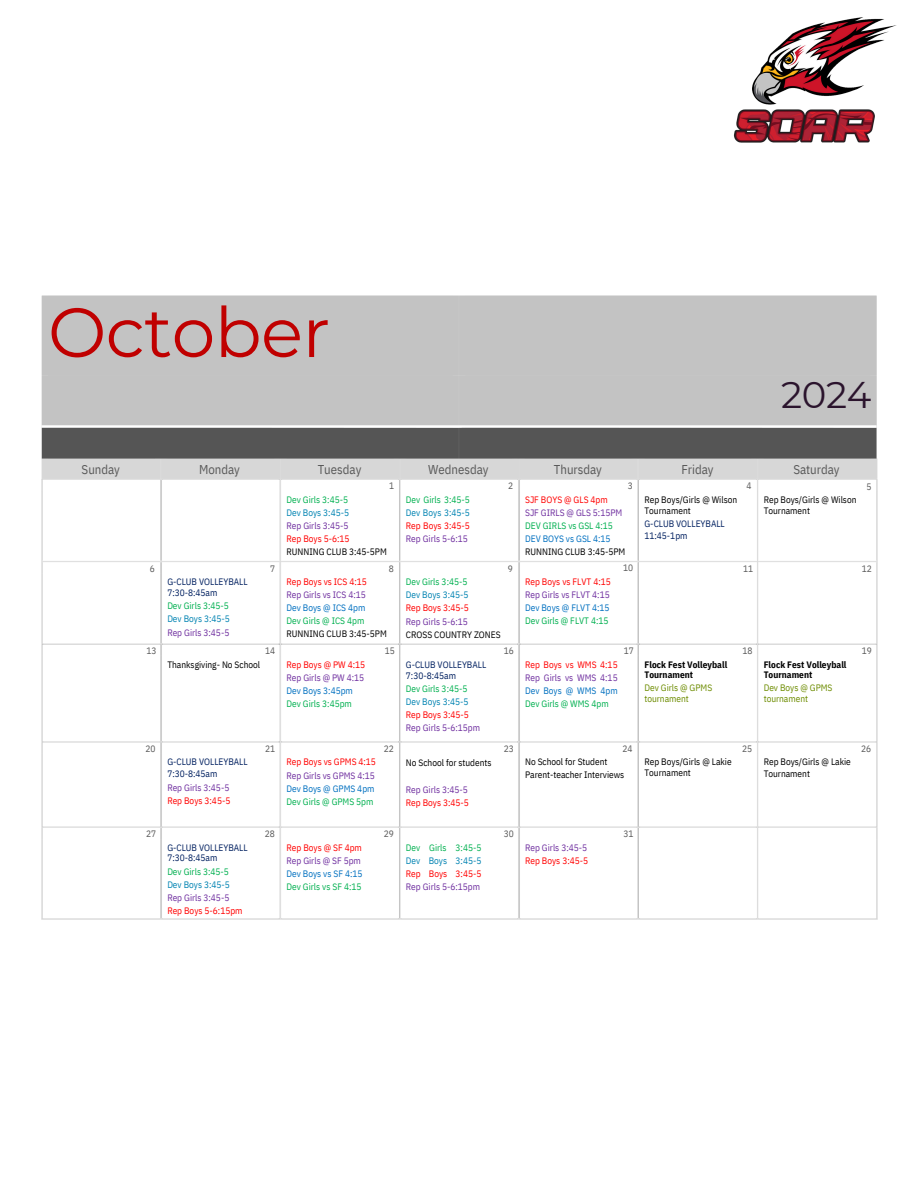
<style>
.page{position:relative;width:918px;height:1188px;background:#fff}
.page>*{position:absolute;margin:0;border:0;box-sizing:border-box;transform-origin:0 0}
.t1{font:69.6px "Montserrat";letter-spacing:-.01em;color:#c00000}
.t2{font:37.2px "Montserrat";color:#2b142d}
.t3{font:12.75px "IBM Plex Sans Cond";color:#595959}
.t4{font:9.3px/13px "IBM Plex Sans Cond";color:#000}
.t5{font:9.3px/13px "IBM Plex Sans Cond";color:#7030a0;text-align:justify}
.t6{font:9.3px/13px "IBM Plex Sans Cond";color:#00b050}
.t7{font:9.3px/10.5px "IBM Plex Sans Cond";color:#002060}
.t8{font:9.3px "IBM Plex Sans Cond";color:#f00}
.t9{font:700 9.3px/10.5px "IBM Plex Sans Cond";color:#000}
.t10{font:9.3px "IBM Plex Sans Cond";color:#595959}
.t11{font:9.3px "IBM Plex Sans Cond";color:#0083b2}
.t12{font:9.3px "IBM Plex Sans Cond";color:#6d8c00}
.t13{font:9.3px "IBM Plex Sans Cond";color:#0070c0}
.s1{color:#00b050}
.s2{color:#0083b2}
.s3{color:#7030a0}
.s4{color:#f00}
.s5{color:#0070c0}
</style>
<div class="page">
<img style="left:41px;top:295px;width:837px;height:625px">
<img style="left:752px;top:18px;width:144px;height:82px">
<img style="left:733px;top:100px;width:142px;height:43px">
<p class="t1" style="left:48px;top:290px;width:284px">October</p>
<p class="t2" style="left:781px;top:372px;width:92px">2024</p>
<h1 class="t3" style="left:82px;top:461px;width:40px">Sunday</h1>
<h2 class="t3" style="left:199px;top:461px;width:42px">Monday</h2>
<h3 class="t3" style="left:318px;top:461px;width:45px">Tuesday</h3>
<p class="t3" style="left:428px;top:461px;width:62px">Wednesday</p>
<p class="t3" style="left:554px;top:461px;width:50px">Thursday</p>
<p class="t3" style="left:681px;top:461px;width:34px">Friday</p>
<h3 class="t3" style="left:793px;top:461px;width:48px">Saturday</h3>
<p class="t10" style="left:389px;top:480px;width:7px">1</p>
<p class="t10" style="left:508px;top:480px;width:7px">2</p>
<p class="t10" style="left:628px;top:480px;width:7px">3</p>
<p class="t10" style="left:747px;top:480px;width:7px">4</p>
<p class="t10" style="left:866px;top:480px;width:7px">5</p>
<p class="t10" style="left:150px;top:562px;width:7px">6</p>
<p class="t10" style="left:146px;top:645px;width:12px">13</p>
<p class="t7" style="left:167px;top:577px;width:82px">G-CLUB VOLLEYBALL<br>7:30-8:45am</p>
<p class="t6" style="left:167px;top:599px;width:63px">Dev Girls 3:45-5</p>
<p class="t11" style="left:167px;top:612px;width:64px">Dev Boys 3:45-5</p>
<p class="t5" style="left:167px;top:626px;width:64px">Rep Girls 3:45-5</p>
<p class="t10" style="left:270px;top:562px;width:7px">7</p>
<p class="t10" style="left:265px;top:644px;width:12px">14</p>
<p class="t4" style="left:167px;top:658px;width:94px">Thanksgiving- No School</p>
<p class="t10" style="left:145px;top:742px;width:12px">20</p>
<p class="t10" style="left:146px;top:828px;width:12px">27</p>
<p class="t7" style="left:167px;top:756px;width:82px;line-height:11.2px">G-CLUB VOLLEYBALL<br>7:30-8:45am</p>
<p class="t5" style="left:167px;top:781px;width:64px">Rep Girls 3:45-5</p>
<p class="t8" style="left:167px;top:794px;width:65px">Rep Boys 3:45-5</p>
<h3 class="t7" style="left:167px;top:842px;width:82px">G-CLUB VOLLEYBALL<br>7:30-8:45am</h3>
<p class="t6" style="left:167px;top:865px;width:63px">Dev Girls 3:45-5</p>
<p class="t11" style="left:167px;top:878px;width:64px">Dev Boys 3:45-5</p>
<p class="t5" style="left:167px;top:891px;width:64px">Rep Girls 3:45-5</p>
<p class="t8" style="left:167px;top:904px;width:77px">Rep Boys 5-6:15pm</p>
<p class="t10" style="left:265px;top:742px;width:12px">21</p>
<p class="t10" style="left:265px;top:828px;width:12px">28</p>
<p class="t4" style="left:287px;top:493px;width:102px"><span class="s1">Dev Girls 3:45-5<br></span><span class="s2">Dev Boys 3:45-5<br></span><span class="s3">Rep Girls 3:45-5<br></span><span class="s4">Rep Boys 5-6:15<br></span>RUNNING CLUB 3:45-5PM</p>
<p class="t10" style="left:389px;top:562px;width:7px">8</p>
<p class="t4" style="left:287px;top:575px;width:102px"><span class="s4">Rep Boys vs ICS 4:15<br></span><span class="s3">Rep Girls vs ICS 4:15<br></span><span class="s5">Dev Boys @ ICS 4pm<br></span><span class="s1">Dev Girls @ ICS 4pm<br></span>RUNNING CLUB 3:45-5PM</p>
<h3 class="t10" style="left:385px;top:644px;width:12px">15</h3>
<p class="t8" style="left:287px;top:658px;width:80px">Rep Boys @ PW 4:15</p>
<p class="t5" style="left:287px;top:671px;width:79px">Rep Girls @ PW 4:15</p>
<p class="t13" style="left:287px;top:684px;width:68px">Dev Boys 3:45pm</p>
<p class="t6" style="left:287px;top:697px;width:67px">Dev Girls 3:45pm</p>
<p class="t10" style="left:384px;top:742px;width:12px">22</p>
<p class="t8" style="left:287px;top:756px;width:91px">Rep Boys vs GPMS 4:15</p>
<p class="t5" style="left:287px;top:769px;width:90px">Rep Girls vs GPMS 4:15</p>
<p class="t13" style="left:287px;top:783px;width:90px">Dev Boys @ GPMS 4pm</p>
<p class="t6" style="left:287px;top:795px;width:88px">Dev Girls @ GPMS 5pm</p>
<p class="t10" style="left:384px;top:828px;width:12px">29</p>
<p class="t6" style="left:287px;top:841px;width:77px"><span class="s4">Rep Boys @ SF 4pm<br></span><span class="s3">Rep Girls @ SF 5pm<br></span><span class="s5">Dev Boys vs SF 4:15<br></span>Dev Girls vs SF 4:15</p>
<p class="t6" style="left:406px;top:493px;width:66px;text-align:justify">Dev Girls 3:45-5<br><span class="s2">Dev Boys 3:45-5<br></span><span class="s4">Rep Boys 3:45-5<br></span><span class="s3">Rep Girls 5-6:15</span></p>
<p class="t6" style="left:406px;top:575px;width:63px">Dev Girls 3:45-5</p>
<p class="t11" style="left:406px;top:589px;width:64px">Dev Boys 3:45-5</p>
<h3 class="t8" style="left:406px;top:602px;width:65px">Rep Boys 3:45-5</h3>
<p class="t5" style="left:406px;top:615px;width:64px">Rep Girls 5-6:15</p>
<p class="t4" style="left:406px;top:628px;width:96px">CROSS COUNTRY ZONES</p>
<p class="t10" style="left:508px;top:562px;width:7px">9</p>
<p class="t7" style="left:406px;top:659px;width:82px">G-CLUB VOLLEYBALL</p>
<p class="t7" style="left:406px;top:670px;width:52px">7:30-8:45am</p>
<p class="t6" style="left:406px;top:682px;width:63px">Dev Girls 3:45-5</p>
<p class="t11" style="left:406px;top:696px;width:64px">Dev Boys 3:45-5</p>
<p class="t8" style="left:406px;top:709px;width:65px">Rep Boys 3:45-5</p>
<h3 class="t5" style="left:406px;top:721px;width:76px">Rep Girls 5-6:15pm</h3>
<p class="t4" style="left:406px;top:756px;width:87px">No School for students</p>
<p class="t5" style="left:406px;top:783px;width:64px">Rep Girls 3:45-5</p>
<p class="t8" style="left:406px;top:796px;width:65px">Rep Boys 3:45-5</p>
<p class="t5" style="left:406px;top:841px;width:77px"><span class="s1">Dev Girls 3:45-5<br></span><span class="s2">Dev Boys 3:45-5<br></span><span class="s4">Rep Boys 3:45-5<br></span>Rep Girls 5-6:15pm</p>
<p class="t10" style="left:504px;top:645px;width:12px">16</p>
<p class="t10" style="left:504px;top:742px;width:12px">23</p>
<p class="t10" style="left:504px;top:828px;width:12px">30</p>
<p class="t4" style="left:525px;top:493px;width:102px"><span class="s4">SJF BOYS @ GLS 4pm<br></span><span class="s3">SJF GIRLS @ GLS 5:15PM<br></span><span class="s1">DEV GIRLS vs GSL 4:15<br></span><span class="s5">DEV BOYS vs GSL 4:15<br></span>RUNNING CLUB 3:45-5PM</p>
<p class="t10" style="left:623px;top:562px;width:12px">10</p>
<p class="t5" style="left:525px;top:575px;width:87px;text-align:left"><span class="s4">Rep Boys vs FLVT 4:15<br></span>Rep Girls vs FLVT 4:15<br><span class="s5">Dev Boys @ FLVT 4:15<br></span><span class="s1">Dev Girls @ FLVT 4:15</span></p>
<p class="t10" style="left:624px;top:645px;width:12px">17</p>
<p class="t5" style="left:525px;top:658px;width:94px"><span class="s4">Rep Boys vs WMS 4:15<br></span>Rep Girls vs WMS 4:15<br><span class="s5">Dev Boys @ WMS 4pm </span><span class="s1">Dev Girls @ WMS 4pm</span></p>
<p class="t4" style="left:644px;top:493px;width:94px">Rep Boys/Girls @ Wilson</p>
<p class="t4" style="left:644px;top:504px;width:48px">Tournament</p>
<p class="t7" style="left:644px;top:519px;width:82px">G-CLUB VOLLEYBALL</p>
<p class="t7" style="left:644px;top:530px;width:45px">11:45-1pm</p>
<p class="t10" style="left:743px;top:562px;width:12px">11</p>
<p class="t4" style="left:764px;top:495px;width:94px;line-height:10.5px">Rep Boys/Girls @ Wilson<br>Tournament</p>
<p class="t10" style="left:862px;top:562px;width:12px">12</p>
<p class="t9" style="left:644px;top:659px;width:84px">Flock Fest Volleyball<br>Tournament</p>
<h3 class="t12" style="left:644px;top:682px;width:69px">Dev Girls @ GPMS</h3>
<p class="t12" style="left:644px;top:692px;width:46px">tournament</p>
<p class="t10" style="left:742px;top:645px;width:12px">18</p>
<p class="t9" style="left:764px;top:659px;width:84px">Flock Fest Volleyball<br>Tournament</p>
<p class="t12" style="left:764px;top:682px;width:70px">Dev Boys @ GPMS</p>
<p class="t12" style="left:764px;top:692px;width:46px">tournament</p>
<p class="t10" style="left:862px;top:645px;width:12px">19</p>
<p class="t10" style="left:623px;top:742px;width:12px">24</p>
<p class="t4" style="left:525px;top:755px;width:101px">No School for Student<br>Parent-teacher Interviews</p>
<p class="t4" style="left:644px;top:755px;width:89px">Rep Boys/Girls @ Lakie</p>
<p class="t4" style="left:644px;top:766px;width:48px">Tournament</p>
<p class="t10" style="left:742px;top:742px;width:12px">25</p>
<p class="t4" style="left:764px;top:756px;width:89px;line-height:11.2px">Rep Boys/Girls @ Lakie<br>Tournament</p>
<p class="t10" style="left:861px;top:742px;width:12px">26</p>
<p class="t5" style="left:525px;top:841px;width:65px">Rep Girls 3:45-5<br><span class="s4">Rep Boys 3:45-5</span></p>
<p class="t10" style="left:624px;top:828px;width:12px">31</p>
</div>
